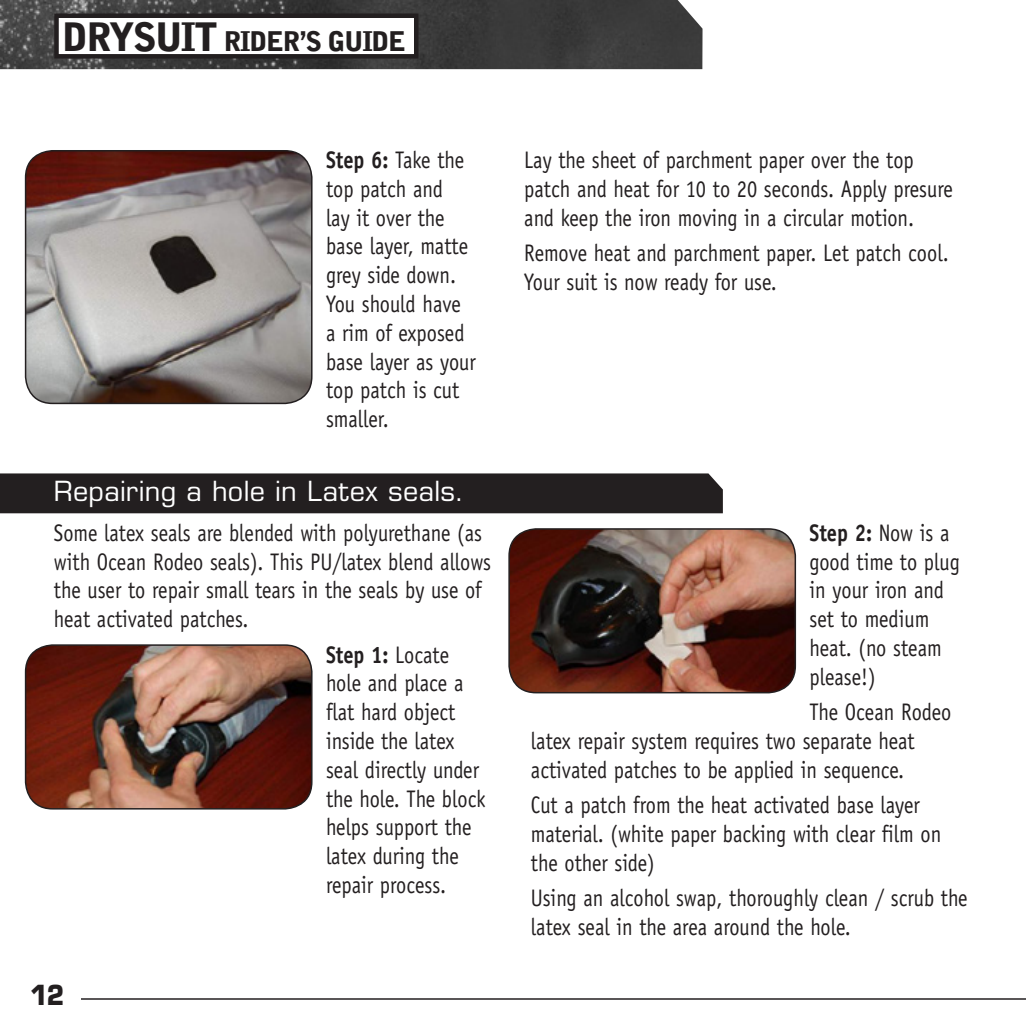
<style>
.page{position:relative;width:1026px;height:1026px;background:#fff}
.page>*{position:absolute;margin:0;border:0;box-sizing:border-box;transform-origin:0 0}
.Subhead{font:27px "Eurostile";letter-spacing:.015em;color:#fff}
.t1{font:900 27px "Bell Gothic Std";letter-spacing:-.05em;color:#231f20}
.t2{font:700 27px "Eurostile";color:#231f20;scale:.9 1}
.Bodytext{font:24px/28.8px "Officina Sans";color:#231f20;scale:.85 1}
.s1{font-size:39px}
.s2{font-family:"Officina Sans Std";font-weight:700}
</style>
<div class="page">
<hr style="left:81px;top:998px;width:945px;height:2px;background:#231f20">
<img style="left:0;top:0;width:703px;height:69px">
<div style="left:57px;top:16px;width:359px;height:40px;background:#fff"></div>
<div style="left:54px;top:14px;width:364px;height:45px;border:4px solid #231f20"></div>
<div style="left:0;top:473px;width:723px;height:40px;background:#231f20"></div>
<img style="left:26px;top:151px;width:285px;height:252px">
<div style="left:25px;top:150px;width:288px;height:254px;border:2px solid #231f20;border-radius:27px"></div>
<img style="left:26px;top:646px;width:285px;height:163px">
<div style="left:25px;top:644px;width:288px;height:166px;border:2px solid #231f20;border-radius:27px"></div>
<img style="left:510px;top:529px;width:285px;height:164px">
<div style="left:508px;top:528px;width:288px;height:165px;border:2px solid #231f20;border-radius:27px"></div>
<p class="t1" style="left:62px;top:26px;width:345px"><span class="s1">DRYSUIT</span> RIDER’S GUIDE</p>
<p class="Bodytext" style="left:326px;top:146px;width:178px"><span class="s2">Step 6:</span> Take the top patch and<br>lay it over the base layer, matte grey side down.<br>You should have a rim of exposed base layer as your top patch is cut smaller.</p>
<p class="Bodytext" style="left:524px;top:146px;width:506px">Lay the sheet of parchment paper over the top patch and heat for 10 to 20 seconds. Apply presure and keep the iron moving in a circular motion.</p>
<p class="Bodytext" style="left:524px;top:238px;width:501px">Remove heat and parchment paper. Let patch cool.<br>Your suit is now ready for use.</p>
<p class="Subhead" style="left:54px;top:475px;width:412px">Repairing a hole in Latex seals.</p>
<p class="Bodytext" style="left:54px;top:518px;width:516px">Some latex seals are blended with polyurethane (as with Ocean Rodeo seals). This PU/latex blend allows the user to repair small tears in the seals by use of heat activated patches.</p>
<p class="Bodytext" style="left:326px;top:640px;width:189px"><span class="s2">Step 1:</span> Locate hole and place a flat hard object inside the latex seal directly under the hole. The block helps support the latex during the repair process.</p>
<p class="t2" style="left:30px;top:978px;width:40px">12</p>
<p class="Bodytext" style="left:810px;top:518px;width:178px"><span class="s2">Step 2:</span> Now is a good time to plug in your iron and set to medium heat. (no steam please!)</p>
<p class="Bodytext" style="left:531px;top:698px;width:496px;text-indent:279px">The Ocean Rodeo latex repair system requires two separate heat activated patches to be applied in sequence.</p>
<p class="Bodytext" style="left:531px;top:791px;width:484px">Cut a patch from the heat activated base layer material. (white paper backing with clear film on the other side)</p>
<p class="Bodytext" style="left:531px;top:883px;width:515px">Using an alcohol swap, thoroughly clean / scrub the latex seal in the area around the hole.</p>
</div>
